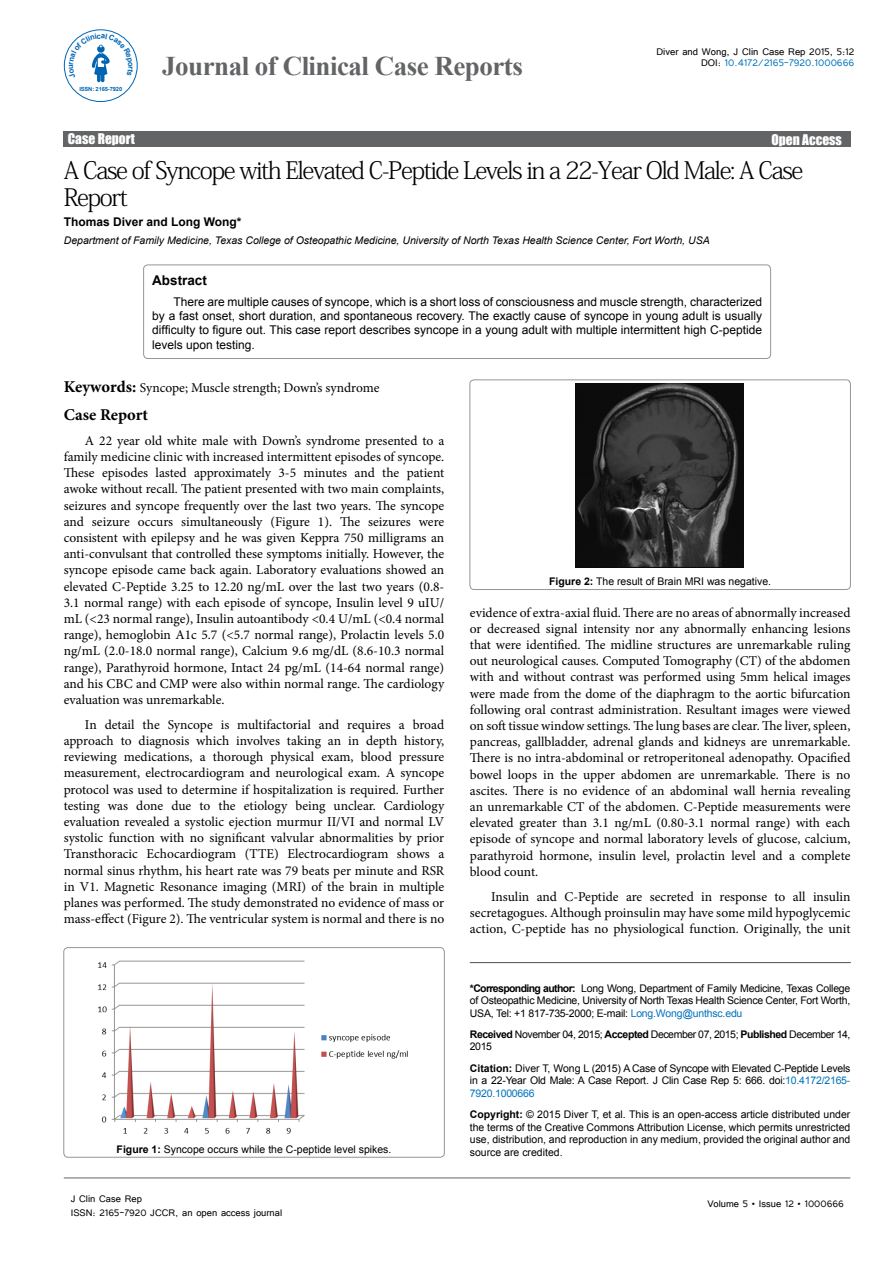
<style>
.page{position:relative;width:893px;height:1263px;background:#fff}
.page>*{position:absolute;margin:0;border:0;box-sizing:border-box;transform-origin:0 0}
.t1{font:700 27px "Times New Roman";letter-spacing:-.02em;color:#636466}
.t2{font:24px/27px "Adobe Fangsong Std";letter-spacing:-.06em;color:#000}
.t3{font:700 16.5px "Minion Pro";letter-spacing:.005em;color:#000}
.t4{font:13.5px/16.2px "Minion Pro";color:#000;text-align:justify}
.t5{font:13.5px "Impact";color:#fff}
.t6{font:700 13.5px "Arial";color:#000}
.t7{font:12.15px/11.2px "Tunga";color:#000;text-align:right}
.t8{font:12px/14.4px "Arial";color:#000;text-align:justify}
.t9{font:12px/14.4px "Tunga";color:#000}
.t10{font:700 12px "Arial";color:#000}
.t11{font:10.5px/12.6px "Arial";letter-spacing:-.02em;color:#000;text-align:justify}
.t12{font:italic 10.5px "Arial";color:#000}
.t13{font:10.5px "Arial";color:#000}
.t14{font:10.5px/12.6px "Arial";letter-spacing:-.04em;color:#000}
.t15{font:700 5.7px "Arial";letter-spacing:-.02em;color:#0066b3}
.s1{color:#0072bc}
.s2{font-weight:700;font-size:16.5px}
.s3{font-weight:700}
</style>
<div class="page">
<div style="left:63px;top:131px;width:787px;height:16px;background:#636466"></div>
<hr style="left:64px;top:1178px;width:786px;height:1px;background:#636466">
<hr style="left:470px;top:962px;width:380px;height:1px;background:#636466">
<div style="left:144px;top:265px;width:627px;height:94px;border:1px solid #939598;border-radius:4px"></div>
<div style="left:64px;top:947px;width:380px;height:210px;border:1px solid #939598;border-radius:4px"></div>
<img style="left:98px;top:960px;width:310px;height:174px">
<div style="left:470px;top:380px;width:380px;height:209px;border:1px solid #939598;border-radius:4px"></div>
<img style="left:576px;top:384px;width:167px;height:184px">
<div style="left:64px;top:29px;width:74px;height:73px;border:1px solid #0066b3;border-radius:50%"></div>
<svg style="left:69px;top:34px;width:64px;height:48px"></svg>
<p class="t15" style="left:79px;top:85px;width:44px">ISSN: 2165-7920</p>
<h1 class="t1" style="left:162px;top:47px;width:362px">Journal of Clinical Case Reports</h1>
<p class="t7" style="left:656px;top:45px;width:199px">Diver and Wong, J Clin Case Rep 2015, 5:12<br>DOI: <span class="s1">10.4172/2165-7920.1000666</span></p>
<p class="t5" style="left:68px;top:128px;width:69px">Case Report</p>
<p class="t5" style="left:771px;top:129px;width:72px">Open Access</p>
<h2 class="t2" style="left:64px;top:156px;width:741px">A Case of Syncope with Elevated C-Peptide Levels in a 22-Year Old Male: A Case<br>Report</h2>
<p class="t10" style="left:64px;top:213px;width:179px">Thomas Diver and Long Wong*</p>
<p class="t12" style="left:64px;top:233px;width:647px">Department of Family Medicine, Texas College of Osteopathic Medicine, University of North Texas Health Science Center, Fort Worth, USA</p>
<p class="t6" style="left:152px;top:271px;width:56px">Abstract</p>
<p class="t8" style="left:152px;top:294px;width:611px;text-indent:21px">There are multiple causes of syncope, which is a short loss of consciousness and muscle strength, characterized by a fast onset, short duration, and spontaneous recovery. The exactly cause of syncope in young adult is usually difficulty to figure out. This case report describes syncope in a young adult with multiple intermittent high C-peptide levels upon testing.</p>
<p class="t4" style="left:64px;top:379px;width:317px"><span class="s2">Keywords:</span> Syncope; Muscle strength; Down’s syndrome</p>
<p class="t3" style="left:64px;top:403px;width:86px">Case Report</p>
<p class="t4" style="left:64px;top:432px;width:382px;text-indent:21px">A 22 year old white male with Down’s syndrome presented to a family medicine clinic with increased intermittent episodes of syncope.<br>These episodes lasted approximately 3-5 minutes and the patient awoke without recall. The patient presented with two main complaints, seizures and syncope frequently over the last two years. The syncope and seizure occurs simultaneously (Figure 1). The seizures were consistent with epilepsy and he was given Keppra 750 milligrams an anti-convulsant that controlled these symptoms initially. However, the syncope episode came back again. Laboratory evaluations showed an elevated C-Peptide 3.25 to 12.20 ng/mL over the last two years (0.8- 3.1 normal range) with each episode of syncope, Insulin level 9 uIU/ mL (&lt;23 normal range), Insulin autoantibody &lt;0.4 U/mL (&lt;0.4 normal range), hemoglobin A1c 5.7 (&lt;5.7 normal range), Prolactin levels 5.0 ng/mL (2.0-18.0 normal range), Calcium 9.6 mg/dL (8.6-10.3 normal range), Parathyroid hormone, Intact 24 pg/mL (14-64 normal range) and his CBC and CMP were also within normal range. The cardiology evaluation was unremarkable.</p>
<p class="t4" style="left:64px;top:716px;width:382px;text-indent:21px">In detail the Syncope is multifactorial and requires a broad approach to diagnosis which involves taking an in depth history, reviewing medications, a thorough physical exam, blood pressure measurement, electrocardiogram and neurological exam. A syncope protocol was used to determine if hospitalization is required. Further testing was done due to the etiology being unclear. Cardiology evaluation revealed a systolic ejection murmur II/VI and normal LV systolic function with no significant valvular abnormalities by prior Transthoracic Echocardiogram (TTE) Electrocardiogram shows a normal sinus rhythm, his heart rate was 79 beats per minute and RSR in V1. Magnetic Resonance imaging (MRI) of the brain in multiple planes was performed. The study demonstrated no evidence of mass or mass-effect (Figure 2). The ventricular system is normal and there is no</p>
<p class="t13" style="left:549px;top:575px;width:224px"><span class="s3">Figure 2:</span> The result of Brain MRI was negative.</p>
<p class="t4" style="left:470px;top:604px;width:382px">evidence of extra-axial fluid. There are no areas of abnormally increased or decreased signal intensity nor any abnormally enhancing lesions that were identified. The midline structures are unremarkable ruling out neurological causes. Computed Tomography (CT) of the abdomen with and without contrast was performed using 5mm helical images were made from the dome of the diaphragm to the aortic bifurcation following oral contrast administration. Resultant images were viewed on soft tissue window settings. The lung bases are clear. The liver, spleen, pancreas, gallbladder, adrenal glands and kidneys are unremarkable.<br>There is no intra-abdominal or retroperitoneal adenopathy. Opacified bowel loops in the upper abdomen are unremarkable. There is no ascites. There is no evidence of an abdominal wall hernia revealing an unremarkable CT of the abdomen. C-Peptide measurements were elevated greater than 3.1 ng/mL (0.80-3.1 normal range) with each episode of syncope and normal laboratory levels of glucose, calcium, parathyroid hormone, insulin level, prolactin level and a complete blood count.</p>
<p class="t4" style="left:470px;top:888px;width:382px;text-indent:21px">Insulin and C-Peptide are secreted in response to all insulin secretagogues. Although proinsulin may have some mild hypoglycemic action, C-peptide has no physiological function. Originally, the unit</p>
<p class="t13" style="left:117px;top:1142px;width:276px"><span class="s3">Figure 1:</span> Syncope occurs while the C-peptide level spikes.</p>
<p class="t9" style="left:71px;top:1190px;width:213px">J Clin Case Rep<br>ISSN: 2165-7920 JCCR, an open access journal</p>
<p class="t11" style="left:470px;top:982px;width:382px"><span class="s3">*Corresponding author:</span> Long Wong, Department of Family Medicine, Texas College of Osteopathic Medicine, University of North Texas Health Science Center, Fort Worth, USA, Tel: +1 817-735-2000; E-mail: <span class="s1">Long.Wong@unthsc.edu</span></p>
<p class="t14" style="left:470px;top:1028px;width:382px"><span class="s3">Received</span> November 04, 2015; <span class="s3">Accepted</span> December 07, 2015; <span class="s3">Published</span> December 14,<br>2015</p>
<p class="t11" style="left:470px;top:1062px;width:382px"><span class="s3">Citation:</span> Diver T, Wong L (2015) A Case of Syncope with Elevated C-Peptide Levels in a 22-Year Old Male: A Case Report. J Clin Case Rep 5: 666. doi:<span class="s1">10.4172/2165- 7920.1000666</span></p>
<p class="t11" style="left:470px;top:1108px;width:382px"><span class="s3">Copyright:</span> © 2015 Diver T, et al. This is an open-access article distributed under the terms of the Creative Commons Attribution License, which permits unrestricted use, distribution, and reproduction in any medium, provided the original author and source are credited.</p>
<p class="t9" style="left:707px;top:1196px;width:138px">Volume 5 • Issue 12 • 1000666</p>
</div>
